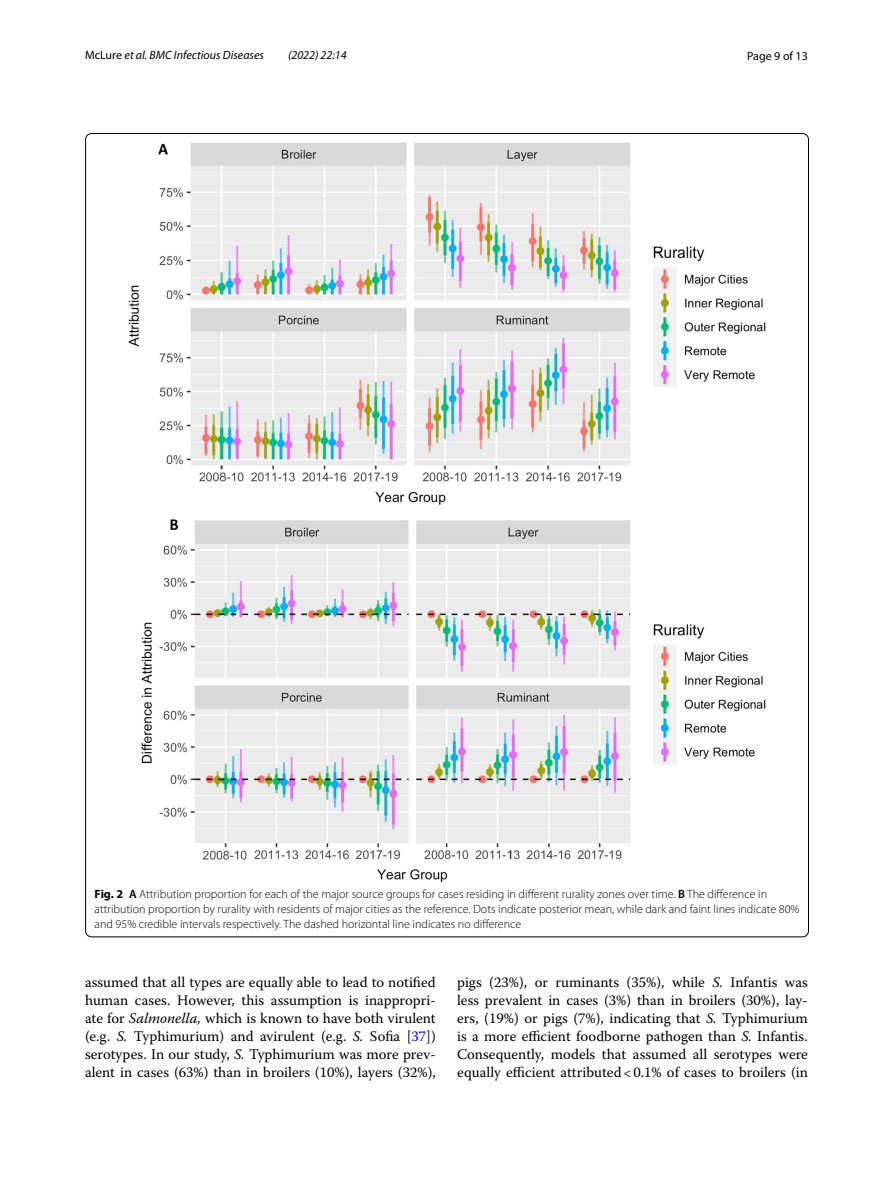
<style>
.page{position:relative;width:893px;height:1187px;background:#fff}
.page>*{position:absolute;margin:0;border:0;box-sizing:border-box;transform-origin:0 0}
.t1{font:14.7px/18px "Warnock Pro";color:#000;text-align:justify}
.t2{font:300 12px/15px "Myriad Pro";color:#000}
.t3{font:italic 12px "Myriad Pro";color:#000}
.t4{font:12px "Myriad Pro";color:#000}
.s1{font-style:normal}
.s2{font-weight:700}
.s3{font-weight:600}
.s4{font-style:italic}
.s5{color:#00f}
</style>
<div class="page">
<img style="left:128px;top:142px;width:638px;height:740px">
<p class="t3" style="left:85px;top:48px;width:180px"><span class="s1">McLure</span> et al. BMC Infectious Diseases</p>
<p class="t3" style="left:288px;top:48px;width:60px">(2022) 22:14</p>
<p class="t4" style="left:747px;top:48px;width:62px">Page 9 of 13</p>
<p class="t2" style="left:95px;top:886px;width:706px"><span class="s2">Fig. 2</span> <span class="s3">A</span> Attribution proportion for each of the major source groups for cases residing in different rurality zones over time. <span class="s3">B</span> The difference in attribution proportion by rurality with residents of major cities as the reference. Dots indicate posterior mean, while dark and faint lines indicate 80% and 95% credible intervals respectively. The dashed horizontal line indicates no difference</p>
<p class="t1" style="left:85px;top:973px;width:352px">assumed that all types are equally able to lead to notified human cases. However, this assumption is inappropri&shy;ate for <span class="s4">Salmonella,</span> which is known to have both virulent (e.g. <span class="s4">S.</span> Typhimurium) and avirulent (e.g. <span class="s4">S.</span> Sofia [<span class="s5">37</span>]) serotypes. In our study, <span class="s4">S.</span> Typhimurium was more prev&shy;alent in cases (63%) than in broilers (10%), layers (32%),</p>
<p class="t1" style="left:457px;top:973px;width:352px">pigs (23%), or ruminants (35%), while <span class="s4">S.</span> Infantis was less prevalent in cases (3%) than in broilers (30%), lay&shy;ers, (19%) or pigs (7%), indicating that <span class="s4">S.</span> Typhimurium is a more efficient foodborne pathogen than <span class="s4">S.</span> Infantis.<br>Consequently, models that assumed all serotypes were equally efficient attributed&lt;0.1% of cases to broilers (in</p>
</div>
